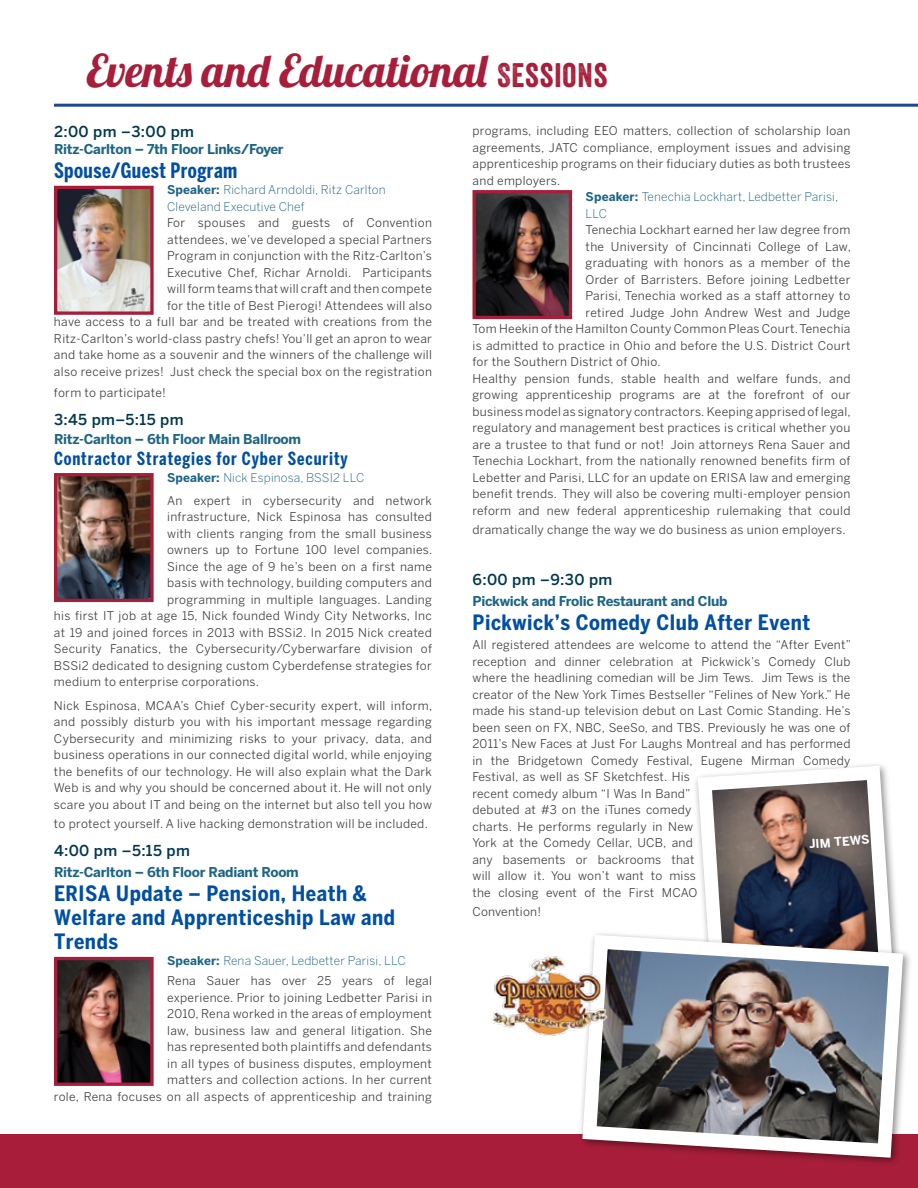
<style>
.page{position:relative;width:918px;height:1188px;background:#fff}
.page>*{position:absolute;margin:0;border:0;box-sizing:border-box;transform-origin:0 0}
.t1{font:45px "Lobster 1.4";color:#a81e3a}
.t2{font:700 condensed 21px/24px "Benton Sans";letter-spacing:.025em;color:#004fa3}
.t3{font:700 extra-condensed 21px "Benton Sans";letter-spacing:.02em;color:#004fa3}
.t4{font:700 extra-condensed 18px "Benton Sans";letter-spacing:.05em;color:#004fa3}
.t5{font:500 15px "Benton Sans";letter-spacing:.025em;color:#00384f}
.t6{font:700 13.5px "Benton Sans";letter-spacing:-.02em;color:#1c6585}
.t7{font:12px/16.5px "Benton Sans";letter-spacing:.025em;color:#414042}
.t8{font:300 12px/16.5px "Benton Sans";letter-spacing:.01em;color:#1c6585}
.t9{font:700 12px "Benton Sans";color:#fff}
.s1{font-family:"Veneer";font-size:33px}
.s2{font-weight:700}
.s3{font-weight:700;color:#1c6585}
.s4{font-weight:300;color:#1c6585}
</style>
<div class="page">
<div style="left:0;top:1134px;width:918px;height:54px;background:#a81e3a"></div>
<img style="left:477px;top:194px;width:91px;height:121px">
<div style="left:473px;top:190px;width:99px;height:129px;border:3px solid #a81e3a"></div>
<hr style="left:54px;top:104px;width:864px;height:3px;background:#1b4890">
<img style="left:58px;top:961px;width:92px;height:121px">
<div style="left:54px;top:957px;width:100px;height:129px;border:3px solid #a81e3a"></div>
<svg style="left:695px;top:764px;width:202px;height:164px"></svg>
<img style="left:580px;top:928px;width:330px;height:236px">
<img style="left:492px;top:955px;width:117px;height:83px">
<img style="left:58px;top:477px;width:92px;height:121px">
<div style="left:54px;top:473px;width:100px;height:129px;border:3px solid #a81e3a"></div>
<img style="left:58px;top:190px;width:92px;height:121px">
<div style="left:54px;top:186px;width:100px;height:129px;border:3px solid #a81e3a"></div>
<h1 class="t1" style="left:86px;top:42px;width:523px">Events and Educational <span class="s1">SESSIONS</span></h1>
<p class="t5" style="left:54px;top:123px;width:142px">2:00 pm –3:00 pm</p>
<p class="t6" style="left:54px;top:141px;width:231px">Ritz-Carlton – 7th Floor Links/Foyer</p>
<h2 class="t3" style="left:54px;top:158px;width:185px">Spouse/Guest Program</h2>
<p class="t8" style="left:167px;top:182px;width:220px"><span class="s2">Speaker:</span> Richard Arndoldi, Ritz Carlton<br>Cleveland Executive Chef</p>
<p class="t7" style="left:54px;top:215px;width:380px;text-align:right">For spouses and guests of Convention<br>attendees, we’ve developed a special Partners<br>Program in conjunction with the Ritz-Carlton’s<br>Executive Chef, Richar Arnoldi. Participants<br>will form teams that will craft and then compete<br>for the title of Best Pierogi! Attendees will also<br>have access to a full bar and be treated with creations from the Ritz-Carlton’s world-class pastry chefs! You’ll get an apron to wear and take home as a souvenir and the winners of the challenge will also receive prizes! Just check the special box on the registration</p>
<p class="t7" style="left:54px;top:384px;width:114px">form to participate!</p>
<p class="t5" style="left:54px;top:410px;width:131px">3:45 pm–5:15 pm</p>
<p class="t6" style="left:54px;top:431px;width:249px">Ritz-Carlton – 6th Floor Main Ballroom</p>
<h3 class="t4" style="left:54px;top:448px;width:295px">Contractor Strategies for Cyber Security</h3>
<p class="t7" style="left:167px;top:466px;width:266px;line-height:23.2px"><span class="s3">Speaker:</span> <span class="s4">Nick Espinosa, BSSI2 LLC<br></span>An expert in cybersecurity and network</p>
<p class="t7" style="left:167px;top:509px;width:266px">infrastructure, Nick Espinosa has consulted</p>
<p class="t7" style="left:167px;top:525px;width:266px">with clients ranging from the small business</p>
<p class="t7" style="left:167px;top:542px;width:267px">owners up to Fortune 100 level companies.</p>
<p class="t7" style="left:167px;top:558px;width:266px">Since the age of 9 he’s been on a first name</p>
<p class="t7" style="left:167px;top:575px;width:266px">basis with technology, building computers and</p>
<p class="t7" style="left:167px;top:591px;width:266px">programming in multiple languages. Landing</p>
<p class="t7" style="left:54px;top:608px;width:379px">his first IT job at age 15, Nick founded Windy City Networks, Inc</p>
<p class="t7" style="left:54px;top:624px;width:379px">at 19 and joined forces in 2013 with BSSi2. In 2015 Nick created</p>
<p class="t7" style="left:54px;top:641px;width:380px">Security Fanatics, the Cybersecurity/Cyberwarfare division of</p>
<p class="t7" style="left:54px;top:657px;width:379px">BSSi2 dedicated to designing custom Cyberdefense strategies for</p>
<p class="t7" style="left:54px;top:674px;width:207px">medium to enterprise corporations.</p>
<p class="t7" style="left:54px;top:697px;width:380px;text-align:justify">Nick Espinosa, MCAA’s Chief Cyber-security expert, will inform, and possibly disturb you with his important message regarding Cybersecurity and minimizing risks to your privacy, data, and business operations in our connected digital world, while enjoying the benefits of our technology. He will also explain what the Dark Web is and why you should be concerned about it. He will not only scare you about IT and being on the internet but also tell you how</p>
<p class="t7" style="left:54px;top:815px;width:375px">to protect yourself. A live hacking demonstration will be included.</p>
<p class="t5" style="left:54px;top:842px;width:137px">4:00 pm –5:15 pm</p>
<p class="t6" style="left:54px;top:864px;width:246px">Ritz-Carlton – 6th Floor Radiant Room</p>
<h2 class="t2" style="left:54px;top:881px;width:343px">ERISA Update – Pension, Heath &amp;<br>Welfare and Apprenticeship Law and<br>Trends</h2>
<p class="t7" style="left:167px;top:951px;width:266px;line-height:19.8px"><span class="s3">Speaker:</span> <span class="s4">Rena Sauer, Ledbetter Parisi, LLC<br></span>Rena Sauer has over 25 years of legal</p>
<p class="t7" style="left:54px;top:989px;width:380px;text-align:right">experience. Prior to joining Ledbetter Parisi in<br>2010, Rena worked in the areas of employment<br>law, business law and general litigation. She<br>has represented both plaintiffs and defendants<br>in all types of business disputes, employment<br>matters and collection actions. In her current<br>role, Rena focuses on all aspects of apprenticeship and training</p>
<p class="t7" style="left:472px;top:122px;width:379px">programs, including EEO matters, collection of scholarship loan</p>
<p class="t7" style="left:472px;top:139px;width:380px">agreements, JATC compliance, employment issues and advising</p>
<p class="t7" style="left:472px;top:155px;width:380px">apprenticeship programs on their fiduciary duties as both trustees</p>
<p class="t7" style="left:472px;top:172px;width:89px">and employers.</p>
<p class="t8" style="left:586px;top:189px;width:254px"><span class="s2">Speaker:</span> Tenechia Lockhart, Ledbetter Parisi,</p>
<p class="t8" style="left:586px;top:205px;width:23px">LLC</p>
<p class="t7" style="left:586px;top:221px;width:266px">Tenechia Lockhart earned her law degree from</p>
<p class="t7" style="left:586px;top:238px;width:267px">the University of Cincinnati College of Law,</p>
<p class="t7" style="left:586px;top:254px;width:266px">graduating with honors as a member of the</p>
<p class="t7" style="left:586px;top:271px;width:266px">Order of Barristers. Before joining Ledbetter</p>
<p class="t7" style="left:586px;top:287px;width:266px">Parisi, Tenechia worked as a staff attorney to</p>
<p class="t7" style="left:586px;top:304px;width:266px">retired Judge John Andrew West and Judge</p>
<p class="t7" style="left:472px;top:320px;width:380px">Tom Heekin of the Hamilton County Common Pleas Court. Tenechia</p>
<p class="t7" style="left:472px;top:337px;width:380px">is admitted to practice in Ohio and before the U.S. District Court</p>
<p class="t7" style="left:472px;top:353px;width:190px">for the Southern District of Ohio.</p>
<p class="t7" style="left:472px;top:370px;width:379px">Healthy pension funds, stable health and welfare funds, and</p>
<p class="t7" style="left:472px;top:386px;width:380px">growing apprenticeship programs are at the forefront of our</p>
<p class="t7" style="left:472px;top:403px;width:380px">business model as signatory contractors. Keeping apprised of legal,</p>
<p class="t7" style="left:472px;top:419px;width:380px">regulatory and management best practices is critical whether you</p>
<p class="t7" style="left:472px;top:436px;width:379px">are a trustee to that fund or not! Join attorneys Rena Sauer and</p>
<p class="t7" style="left:472px;top:452px;width:380px">Tenechia Lockhart, from the nationally renowned benefits firm of</p>
<p class="t7" style="left:472px;top:469px;width:380px">Lebetter and Parisi, LLC for an update on ERISA law and emerging</p>
<p class="t7" style="left:472px;top:485px;width:380px">benefit trends. They will also be covering multi-employer pension</p>
<p class="t7" style="left:472px;top:502px;width:380px">reform and new federal apprenticeship rulemaking that could</p>
<p class="t7" style="left:472px;top:521px;width:375px">dramatically change the way we do business as union employers.</p>
<p class="t5" style="left:472px;top:570px;width:142px">6:00 pm –9:30 pm</p>
<p class="t6" style="left:472px;top:593px;width:257px">Pickwick and Frolic Restaurant and Club</p>
<h2 class="t2" style="left:473px;top:610px;width:339px">Pickwick’s Comedy Club After Event</h2>
<p class="t7" style="left:473px;top:637px;width:380px">All registered attendees are welcome to attend the “After Event” reception and dinner celebration at Pickwick’s Comedy Club where the headlining comedian will be Jim Tews. Jim Tews is the creator of the New York Times Bestseller “Felines of New York.” He made his stand-up television debut on Last Comic Standing. He’s been seen on FX, NBC, SeeSo, and TBS. Previously he was one of 2011’s New Faces at Just For Laughs Montreal and has performed in the Bridgetown Comedy Festival, Eugene Mirman Comedy Festival, as well as SF Sketchfest. His<br>recent comedy album “I Was In Band”<br>debuted at #3 on the iTunes comedy<br>charts. He performs regularly in New<br>York at the Comedy Cellar, UCB, and<br>any basements or backrooms that<br>will allow it. You won’t want to miss<br>the closing event of the First MCAO</p>
<p class="t7" style="left:473px;top:904px;width:70px">Convention!</p>
<p class="t9" style="left:809px;top:837px;width:62px;rotate:-4deg">JIM TEWS</p>
</div>
